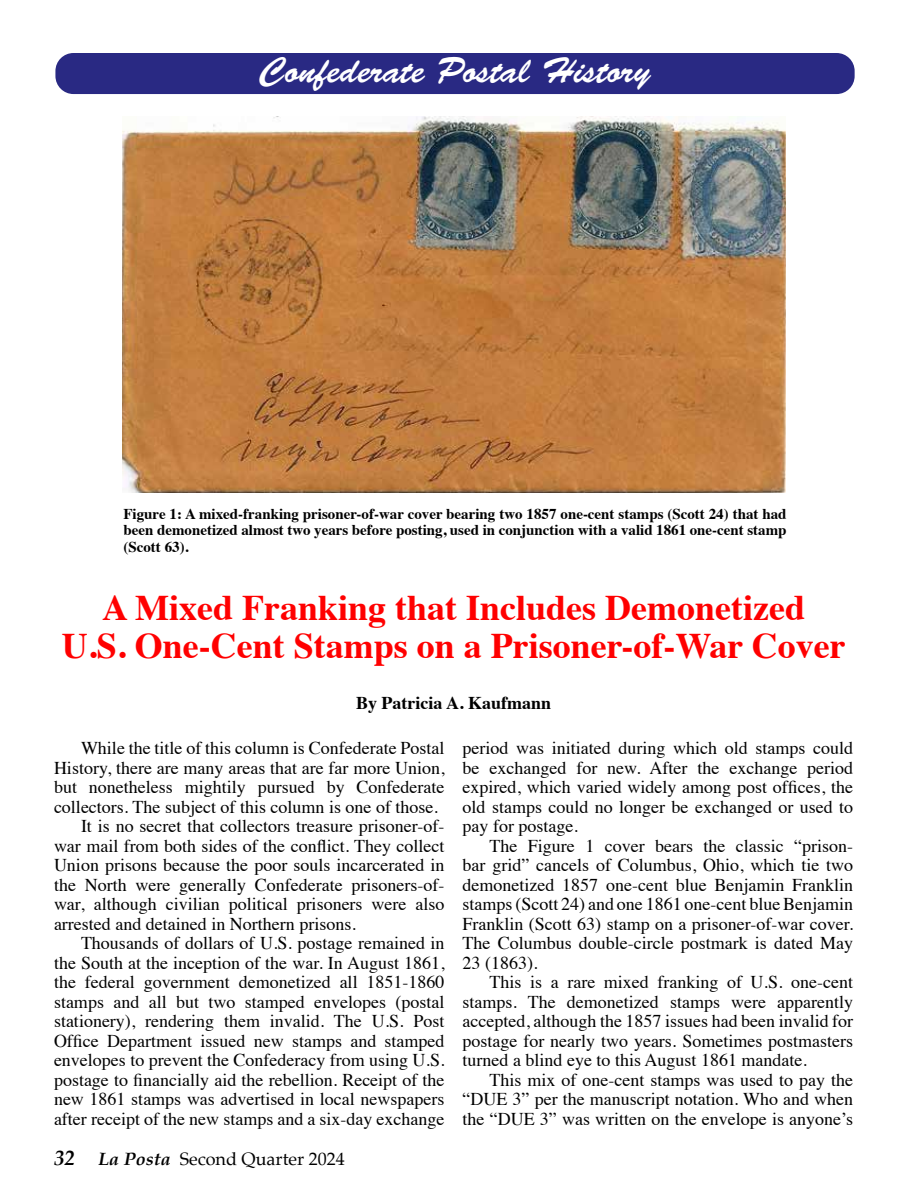
<style>
.page{position:relative;width:918px;height:1188px;background:#fff}
.page>*{position:absolute;margin:0;border:0;box-sizing:border-box;transform-origin:0 0}
.t1{font:700 36px/37.5px "Times";color:#f00;text-align:center}
.t2{font:36px "Brush Script Std";color:#fff}
.t3{font:18px/19.5px "Times";color:#000;text-align:justify}
.t4{font:18px "Palatino";color:#000}
.t5{font:700 18px "Times";color:#000}
.t6{font:700 15px/16.5px "Times";color:#000;text-align:justify}
.s1{font-weight:700;font-style:italic;font-size:21px}
.s2{font-weight:700;font-style:italic}
</style>
<div class="page">
<div style="left:55px;top:53px;width:800px;height:41px;background:#292983;border-radius:18px"></div>
<img style="left:122px;top:117px;width:663px;height:375px">
<h1 class="t2" style="left:260px;top:51px;width:392px">Confederate Postal History</h1>
<p class="t6" style="left:123px;top:504px;width:665px">Figure 1: A mixed-franking prisoner-of-war cover bearing two 1857 one-cent stamps (Scott 24) that had been demonetized almost two years before posting, used in conjunction with a valid 1861 one-cent stamp (Scott 63).</p>
<h1 class="t1" style="left:62px;top:586px;width:785px">A Mixed Franking that Includes Demonetized<br>U.S. One-Cent Stamps on a Prisoner-of-War Cover</h1>
<p class="t5" style="left:356px;top:686px;width:197px">By Patricia A. Kaufmann</p>
<p class="t3" style="left:81px;top:737px;width:365px">While the title of this column is Confederate Postal</p>
<p class="t3" style="left:54px;top:757px;width:392px">History, there are many areas that are far more Union,</p>
<p class="t3" style="left:54px;top:776px;width:392px">but nonetheless mightily pursued by Confederate</p>
<p class="t3" style="left:54px;top:796px;width:386px">collectors. The subject of this column is one of those.</p>
<p class="t3" style="left:81px;top:815px;width:365px">It is no secret that collectors treasure prisoner-of-</p>
<p class="t3" style="left:54px;top:835px;width:392px">war mail from both sides of the conflict. They collect</p>
<p class="t3" style="left:54px;top:854px;width:392px">Union prisons because the poor souls incarcerated in</p>
<p class="t3" style="left:54px;top:874px;width:392px">the North were generally Confederate prisoners-of-</p>
<p class="t3" style="left:54px;top:893px;width:392px">war, although civilian political prisoners were also</p>
<p class="t3" style="left:54px;top:913px;width:303px">arrested and detained in Northern prisons.</p>
<p class="t3" style="left:81px;top:932px;width:365px">Thousands of dollars of U.S. postage remained in</p>
<p class="t3" style="left:54px;top:952px;width:392px">the South at the inception of the war. In August 1861,</p>
<p class="t3" style="left:54px;top:971px;width:392px">the federal government demonetized all 1851-1860</p>
<p class="t3" style="left:54px;top:991px;width:392px">stamps and all but two stamped envelopes (postal</p>
<p class="t3" style="left:54px;top:1010px;width:392px">stationery), rendering them invalid. The U.S. Post</p>
<p class="t3" style="left:54px;top:1030px;width:392px">Office Department issued new stamps and stamped</p>
<p class="t3" style="left:54px;top:1049px;width:392px">envelopes to prevent the Confederacy from using U.S.</p>
<p class="t3" style="left:54px;top:1069px;width:392px">postage to financially aid the rebellion. Receipt of the</p>
<p class="t3" style="left:54px;top:1088px;width:392px">new 1861 stamps was advertised in local newspapers</p>
<p class="t3" style="left:54px;top:1108px;width:392px">after receipt of the new stamps and a six-day exchange</p>
<p class="t4" style="left:54px;top:1144px;width:292px"><span class="s1">32</span> <span class="s2">La Posta</span> Second Quarter 2024</p>
<p class="t3" style="left:463px;top:737px;width:392px">period was initiated during which old stamps could be exchanged for new. After the exchange period expired, which varied widely among post offices, the old stamps could no longer be exchanged or used to pay for postage.</p>
<p class="t3" style="left:463px;top:834px;width:392px;text-indent:27px">The Figure 1 cover bears the classic “prison&shy;bar grid” cancels of Columbus, Ohio, which tie two demonetized 1857 one-cent blue Benjamin Franklin stamps (Scott 24) and one 1861 one-cent blue Benjamin Franklin (Scott 63) stamp on a prisoner-of-war cover.<br>The Columbus double-circle postmark is dated May 23 (1863).</p>
<p class="t3" style="left:463px;top:971px;width:392px;text-indent:27px">This is a rare mixed franking of U.S. one-cent stamps. The demonetized stamps were apparently accepted, although the 1857 issues had been invalid for postage for nearly two years. Sometimes postmasters turned a blind eye to this August 1861 mandate.</p>
<p class="t3" style="left:463px;top:1068px;width:392px;text-indent:27px">This mix of one-cent stamps was used to pay the “DUE 3” per the manuscript notation. Who and when the “DUE 3” was written on the envelope is anyone’s</p>
</div>
